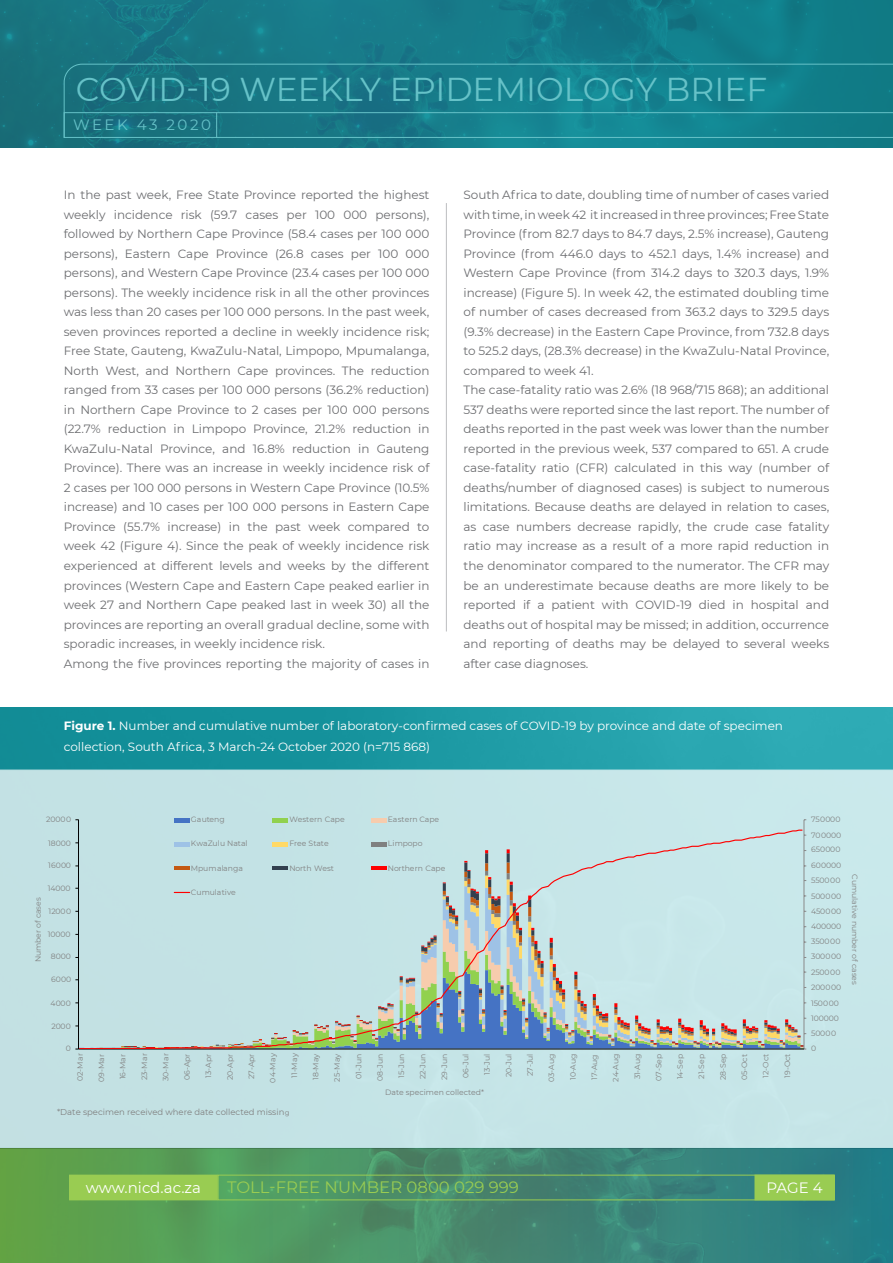
<style>
.page{position:relative;width:893px;height:1263px;background:#fff}
.page>*{position:absolute;margin:0;border:0;box-sizing:border-box;transform-origin:0 0}
.t1{font:33px "Montserrat";color:#66c2c8}
.t2{font:16.5px "Montserrat";color:#99cc52}
.t3{font:15px "Montserrat";color:#fff}
.t4{font:15px "Montserrat";letter-spacing:.165em;color:#66c2c8}
.t5{font:12px/19.5px "Montserrat";color:#6c6d70;text-align:justify}
.t6{font:12px/21px "Montserrat";color:#fff}
.t7{font:8.4px "Montserrat";color:#808080}
.t8{font:7.65px "Montserrat";color:#808080}
.s1{font-weight:700}
.s2{font-size:6.9px}
</style>
<div class="page">
<svg style="left:0;top:707px;width:893px;height:63px;background:#1f9ba5"></svg>
<div style="left:0;top:770px;width:893px;height:378px;background:#c5e4e7"></div>
<hr style="left:804px;top:820px;width:1px;height:229px;background:#8a8a8a">
<hr style="left:78px;top:820px;width:1px;height:229px;background:#000">
<hr style="left:79px;top:1049px;width:725px;height:1px;background:#000">
<svg style="left:79px;top:829px;width:724px;height:220px;background:#bdd6d8"></svg>
<hr style="left:174px;top:818px;width:16px;height:4px;background:#4573c4">
<hr style="left:273px;top:818px;width:15px;height:4px;background:#91d14f">
<hr style="left:371px;top:818px;width:16px;height:4px;background:#f7ccad">
<hr style="left:174px;top:842px;width:16px;height:4px;background:#9ec2e6">
<hr style="left:273px;top:842px;width:15px;height:4px;background:#ffd966">
<hr style="left:371px;top:842px;width:16px;height:4px;background:#808080">
<hr style="left:174px;top:866px;width:16px;height:4px;background:#c45912">
<hr style="left:273px;top:866px;width:15px;height:4px;background:#33404f">
<hr style="left:371px;top:866px;width:16px;height:4px;background:#f00">
<svg style="left:174px;top:892px;width:16px;height:1px"></svg>
<svg style="left:0;top:0;width:893px;height:148px;background:#157986"></svg>
<svg style="left:0;top:1148px;width:893px;height:115px;background:#468e6a"></svg>
<svg style="left:63px;top:63px;width:830px;height:76px;background:#177c8a"></svg>
<div style="left:218px;top:1175px;width:616px;height:25px;border:1px solid #99cc52"></div>
<div style="left:755px;top:1175px;width:79px;height:25px;background:#99cc52"></div>
<div style="left:70px;top:1175px;width:147px;height:25px;background:#99cc52"></div>
<svg style="left:64px;top:112px;width:829px;height:26px;background:#1b818e"></svg>
<hr style="left:446px;top:203px;width:1px;height:428px;background:#bcbdc0">
<h1 class="t1" style="left:76px;top:67px;width:693px">COVID-19 WEEKLY EPIDEMIOLOGY BRIEF</h1>
<p class="t4" style="left:73px;top:115px;width:139px">WEEK 43 2020</p>
<p class="t5" style="left:64px;top:185px;width:367px">In the past week, Free State Province reported the highest weekly incidence risk (59.7 cases per 100 000 persons), followed by Northern Cape Province (58.4 cases per 100 000 persons), Eastern Cape Province (26.8 cases per 100 000 persons), and Western Cape Province (23.4 cases per 100 000 persons). The weekly incidence risk in all the other provinces was less than 20 cases per 100 000 persons. In the past week, seven provinces reported a decline in weekly incidence risk; Free State, Gauteng, KwaZulu-Natal, Limpopo, Mpumalanga, North West, and Northern Cape provinces. The reduction ranged from 33 cases per 100 000 persons (36.2% reduction) in Northern Cape Province to 2 cases per 100 000 persons (22.7% reduction in Limpopo Province, 21.2% reduction in KwaZulu-Natal Province, and 16.8% reduction in Gauteng Province). There was an increase in weekly incidence risk of 2 cases per 100 000 persons in Western Cape Province (10.5% increase) and 10 cases per 100 000 persons in Eastern Cape Province (55.7% increase) in the past week compared to week 42 (Figure 4). Since the peak of weekly incidence risk experienced at different levels and weeks by the different provinces (Western Cape and Eastern Cape peaked earlier in week 27 and Northern Cape peaked last in week 30) all the provinces are reporting an overall gradual decline, some with sporadic increases, in weekly incidence risk.</p>
<p class="t5" style="left:64px;top:653px;width:367px">Among the five provinces reporting the majority of cases in</p>
<p class="t5" style="left:463px;top:185px;width:367px">South Africa to date, doubling time of number of cases varied with time, in week 42 it increased in three provinces; Free State Province (from 82.7 days to 84.7 days, 2.5% increase), Gauteng Province (from 446.0 days to 452.1 days, 1.4% increase) and Western Cape Province (from 314.2 days to 320.3 days, 1.9% increase) (Figure 5). In week 42, the estimated doubling time of number of cases decreased from 363.2 days to 329.5 days (9.3% decrease) in the Eastern Cape Province, from 732.8 days to 525.2 days, (28.3% decrease) in the KwaZulu-Natal Province, compared to week 41.</p>
<p class="t5" style="left:463px;top:380px;width:367px">The case-fatality ratio was 2.6% (18 968/715 868); an additional 537 deaths were reported since the last report. The number of deaths reported in the past week was lower than the number reported in the previous week, 537 compared to 651. A crude case-fatality ratio (CFR) calculated in this way (number of deaths/number of diagnosed cases) is subject to numerous limitations. Because deaths are delayed in relation to cases, as case numbers decrease rapidly, the crude case fatality ratio may increase as a result of a more rapid reduction in the denominator compared to the numerator. The CFR may be an underestimate because deaths are more likely to be reported if a patient with COVID-19 died in hospital and deaths out of hospital may be missed; in addition, occurrence and reporting of deaths may be delayed to several weeks after case diagnoses.</p>
<p class="t6" style="left:64px;top:715px;width:721px"><span class="s1">Figure 1.</span> Number and cumulative number of laboratory-confirmed cases of COVID-19 by province and date of specimen collection, South Africa, 3 March-24 October 2020 (n=715 868)</p>
<p class="t8" style="left:46px;top:814px;width:27px">20000</p>
<p class="t8" style="left:48px;top:837px;width:24px">18000</p>
<p class="t8" style="left:48px;top:860px;width:24px">16000</p>
<p class="t8" style="left:48px;top:883px;width:24px">14000</p>
<p class="t8" style="left:33px;top:962px;width:67px;rotate:-90deg">Number of cases</p>
<p class="t8" style="left:49px;top:906px;width:24px">12000</p>
<p class="t8" style="left:48px;top:929px;width:24px">10000</p>
<p class="t8" style="left:51px;top:951px;width:22px">8000</p>
<p class="t8" style="left:51px;top:974px;width:22px">6000</p>
<p class="t8" style="left:51px;top:997px;width:22px">4000</p>
<p class="t8" style="left:51px;top:1021px;width:21px">2000</p>
<p class="t8" style="left:66px;top:1043px;width:7px">0</p>
<p class="t8" style="left:191px;top:814px;width:35px">Gauteng</p>
<p class="t8" style="left:289px;top:814px;width:57px">Western Cape</p>
<p class="t8" style="left:388px;top:814px;width:53px">Eastern Cape</p>
<p class="t8" style="left:191px;top:838px;width:58px">KwaZulu Natal</p>
<p class="t8" style="left:289px;top:838px;width:41px">Free State</p>
<p class="t8" style="left:388px;top:838px;width:36px">Limpopo</p>
<p class="t8" style="left:191px;top:863px;width:54px">Mpumalanga</p>
<p class="t8" style="left:289px;top:863px;width:46px">North West</p>
<p class="t8" style="left:388px;top:863px;width:59px">Northern Cape</p>
<p class="t8" style="left:191px;top:887px;width:46px">Cumulative</p>
<p class="t8" style="left:75px;top:1081px;width:29px;rotate:-90deg">02-Mar</p>
<p class="t8" style="left:96px;top:1082px;width:29px;rotate:-90deg">09-Mar</p>
<p class="t8" style="left:118px;top:1079px;width:27px;rotate:-90deg">16-Mar</p>
<p class="t8" style="left:139px;top:1080px;width:28px;rotate:-90deg">23-Mar</p>
<p class="t8" style="left:160px;top:1081px;width:29px;rotate:-90deg">30-Mar</p>
<p class="t8" style="left:182px;top:1080px;width:28px;rotate:-90deg">06-Apr</p>
<p class="t8" style="left:203px;top:1078px;width:25px;rotate:-90deg">13-Apr</p>
<p class="t8" style="left:225px;top:1080px;width:28px;rotate:-90deg">20-Apr</p>
<p class="t8" style="left:246px;top:1079px;width:27px;rotate:-90deg">27-Apr</p>
<p class="t8" style="left:268px;top:1082px;width:31px;rotate:-90deg">04-May</p>
<p class="t8" style="left:289px;top:1078px;width:27px;rotate:-90deg">11-May</p>
<p class="t8" style="left:310px;top:1080px;width:28px;rotate:-90deg">18-May</p>
<p class="t8" style="left:332px;top:1082px;width:30px;rotate:-90deg">25-May</p>
<p class="t8" style="left:353px;top:1079px;width:27px;rotate:-90deg">01-Jun</p>
<p class="t8" style="left:375px;top:1081px;width:29px;rotate:-90deg">08-Jun</p>
<p class="t8" style="left:396px;top:1078px;width:26px;rotate:-90deg">15-Jun</p>
<p class="t8" style="left:418px;top:1079px;width:27px;rotate:-90deg">22-Jun</p>
<p class="t8" style="left:439px;top:1080px;width:28px;rotate:-90deg">29-Jun</p>
<p class="t8" style="left:461px;top:1078px;width:26px;rotate:-90deg">06-Jul</p>
<p class="t8" style="left:482px;top:1075px;width:23px;rotate:-90deg">13-Jul</p>
<p class="t8" style="left:503px;top:1077px;width:25px;rotate:-90deg">20-Jul</p>
<p class="t8" style="left:525px;top:1076px;width:24px;rotate:-90deg">27-Jul</p>
<p class="t8" style="left:546px;top:1082px;width:30px;rotate:-90deg">03-Aug</p>
<p class="t8" style="left:568px;top:1080px;width:28px;rotate:-90deg">10-Aug</p>
<p class="t8" style="left:589px;top:1080px;width:27px;rotate:-90deg">17-Aug</p>
<p class="t8" style="left:611px;top:1082px;width:30px;rotate:-90deg">24-Aug</p>
<p class="t8" style="left:632px;top:1079px;width:27px;rotate:-90deg">31-Aug</p>
<p class="t8" style="left:653px;top:1081px;width:28px;rotate:-90deg">07-Sep</p>
<p class="t8" style="left:675px;top:1079px;width:27px;rotate:-90deg">14-Sep</p>
<p class="t8" style="left:696px;top:1079px;width:26px;rotate:-90deg">21-Sep</p>
<p class="t8" style="left:718px;top:1080px;width:28px;rotate:-90deg">28-Sep</p>
<p class="t8" style="left:739px;top:1080px;width:27px;rotate:-90deg">05-Oct</p>
<p class="t8" style="left:761px;top:1078px;width:26px;rotate:-90deg">12-Oct</p>
<p class="t8" style="left:782px;top:1078px;width:26px;rotate:-90deg">19-Oct</p>
<p class="t7" style="left:57px;top:1106px;width:234px">*Date specimen received where date collected missin<span class="s2">g</span></p>
<p class="t8" style="left:385px;top:1087px;width:100px">Date specimen collected*</p>
<p class="t8" style="left:811px;top:814px;width:31px">750000</p>
<p class="t8" style="left:811px;top:830px;width:32px">700000</p>
<p class="t8" style="left:811px;top:844px;width:31px">650000</p>
<p class="t8" style="left:811px;top:860px;width:32px">600000</p>
<p class="t8" style="left:811px;top:875px;width:31px">550000</p>
<p class="t8" style="left:811px;top:891px;width:32px">500000</p>
<p class="t8" style="left:811px;top:906px;width:32px">450000</p>
<p class="t8" style="left:811px;top:921px;width:32px">400000</p>
<p class="t8" style="left:811px;top:936px;width:31px">350000</p>
<p class="t8" style="left:811px;top:951px;width:32px">300000</p>
<p class="t8" style="left:811px;top:967px;width:31px">250000</p>
<p class="t8" style="left:811px;top:982px;width:32px">200000</p>
<p class="t8" style="left:811px;top:997px;width:29px">150000</p>
<p class="t8" style="left:811px;top:1013px;width:29px">100000</p>
<p class="t8" style="left:811px;top:1028px;width:27px">50000</p>
<p class="t8" style="left:811px;top:1043px;width:7px">0</p>
<p class="t8" style="left:860px;top:874px;width:112px;rotate:90deg">Cumulative number of cases</p>
<p class="t3" style="left:86px;top:1177px;width:117px">www.nicd.ac.za</p>
<h2 class="t2" style="left:227px;top:1176px;width:293px">TOLL-FREE NUMBER 0800 029 999</h2>
<p class="t3" style="left:766px;top:1177px;width:58px">PAGE 4</p>
</div>
